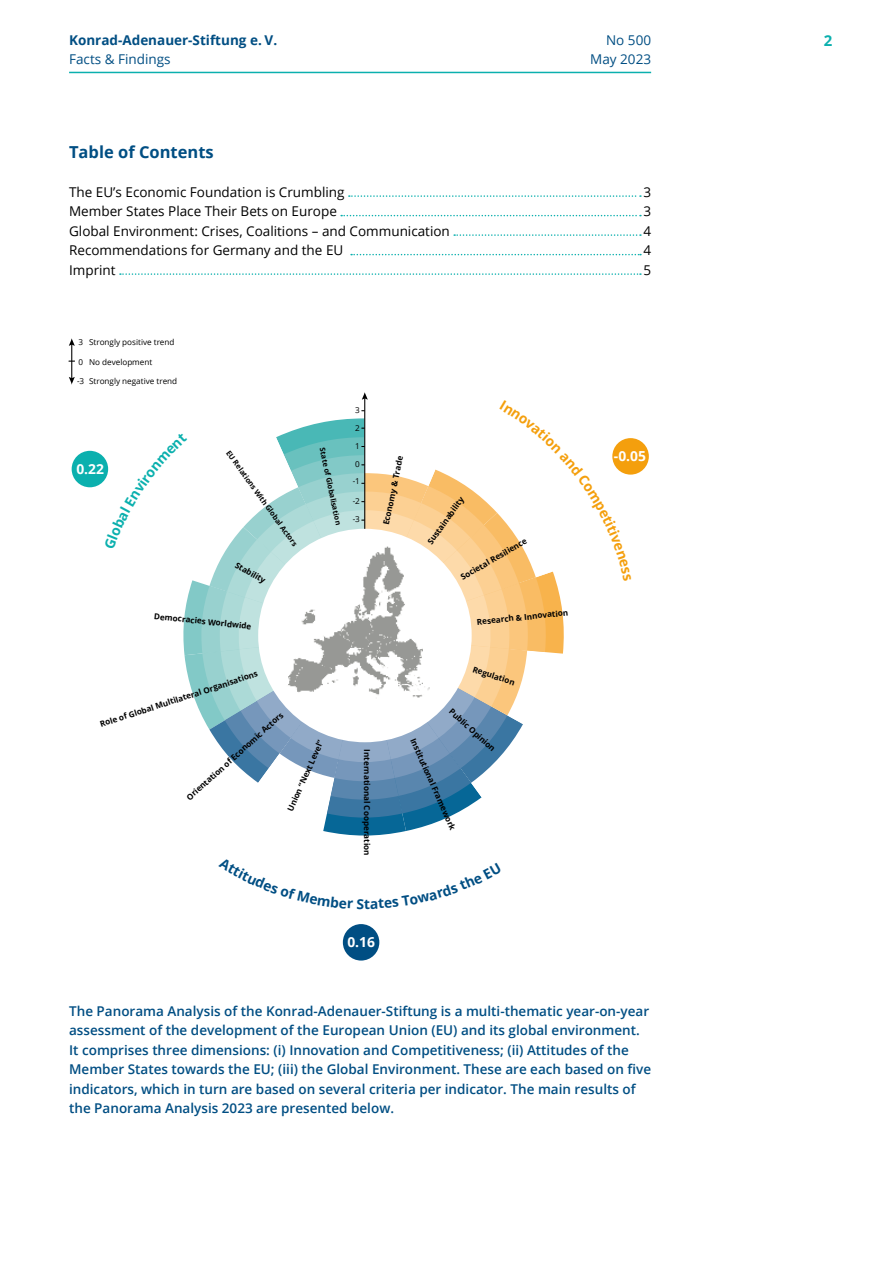
<style>
.page{position:relative;width:893px;height:1263px;background:#fff}
.page>*{position:absolute;margin:0;border:0;box-sizing:border-box;transform-origin:0 0}
.t1{font:700 16.5px "Open Sans";color:#004e83}
.t2{font:700 15px "Open Sans";color:#0bb0ae}
.t3{font:700 13.8px "Open Sans";color:#fff}
.t4{font:600 13.5px/19.5px "Open Sans";color:#004e83}
.t5{font:13.5px "Open Sans";color:#000}
.t6{font:700 13.5px "Open Sans";color:#004e83}
.t7{font:13.5px/19.5px "Open Sans";color:#004e83;text-align:right}
.t8{font:700 8.1px "Open Sans";color:#000}
.t9{font:8.1px "Open Sans";color:#000}
.t10{font:700 7.35px "Open Sans";color:#000}
</style>
<div class="page">
<hr style="left:69px;top:72px;width:582px;height:1px;background:#0bb0ae">
<svg style="left:349px;top:195px;width:292px;height:2px"></svg>
<svg style="left:341px;top:215px;width:300px;height:1px"></svg>
<svg style="left:454px;top:234px;width:187px;height:2px"></svg>
<svg style="left:351px;top:254px;width:290px;height:1px"></svg>
<svg style="left:120px;top:273px;width:521px;height:2px"></svg>
<div style="left:612px;top:438px;width:37px;height:37px;background:#f49f0d;border-radius:50%"></div>
<div style="left:72px;top:451px;width:36px;height:36px;background:#0bb0ae;border-radius:50%"></div>
<div style="left:343px;top:924px;width:36px;height:36px;background:#004e83;border-radius:50%"></div>
<hr style="left:71px;top:344px;width:1px;height:35px;background:#000">
<svg style="left:69px;top:339px;width:6px;height:7px"></svg>
<svg style="left:69px;top:377px;width:6px;height:7px"></svg>
<svg style="left:104px;top:393px;width:527px;height:443px"></svg>
<p class="t6" style="left:69px;top:30px;width:210px">Konrad-Adenauer-Stiftung e. V.</p>
<p class="t2" style="left:824px;top:30px;width:10px">2</p>
<p class="t7" style="left:69px;top:49px;width:103px">Facts &amp; Findings</p>
<p class="t7" style="left:590px;top:30px;width:62px">No 500<br>May 2023</p>
<p class="t1" style="left:69px;top:140px;width:146px">Table of Contents</p>
<p class="t5" style="left:69px;top:183px;width:277px">The EU’s Economic Foundation is Crumbling</p>
<p class="t5" style="left:643px;top:183px;width:9px">3</p>
<p class="t5" style="left:69px;top:202px;width:269px">Member States Place Their Bets on Europe</p>
<p class="t5" style="left:643px;top:202px;width:9px">3</p>
<p class="t5" style="left:69px;top:222px;width:382px">Global Environment: Crises, Coalitions – and Communication</p>
<p class="t5" style="left:643px;top:222px;width:9px">4</p>
<p class="t5" style="left:69px;top:241px;width:276px">Recommendations for Germany and the EU</p>
<p class="t5" style="left:643px;top:241px;width:9px">4</p>
<p class="t5" style="left:69px;top:261px;width:48px">Imprint</p>
<p class="t5" style="left:643px;top:261px;width:9px">5</p>
<p class="t9" style="left:89px;top:337px;width:87px">Strongly positive trend</p>
<p class="t9" style="left:78px;top:337px;width:6px">3</p>
<p class="t9" style="left:77px;top:375px;width:102px">-3 Strongly negative trend</p>
<p class="t9" style="left:78px;top:356px;width:75px">0 No development</p>
<p class="t3" style="left:76px;top:459px;width:29px">0.22</p>
<p class="t9" style="left:355px;top:405px;width:6px">3</p>
<p class="t9" style="left:355px;top:422px;width:6px">2</p>
<p class="t9" style="left:355px;top:440px;width:6px">1</p>
<p class="t10" style="left:232px;top:448px;width:117px;rotate:54deg">EU Relations With Global Actors</p>
<p class="t10" style="left:327px;top:447px;width:80px;rotate:78deg">State of Globalisation</p>
<p class="t8" style="left:380px;top:524px;width:72px;rotate:-78deg">Economy &amp; Trade</p>
<p class="t9" style="left:355px;top:459px;width:6px">0</p>
<p class="t9" style="left:353px;top:476px;width:9px">-1</p>
<p class="t9" style="left:353px;top:495px;width:9px">-2</p>
<p class="t9" style="left:353px;top:514px;width:9px">-3</p>
<p class="t8" style="left:239px;top:559px;width:35px;rotate:30deg">Stability</p>
<p class="t8" style="left:155px;top:610px;width:99px;rotate:6deg">Democracies Worldwide</p>
<p class="t8" style="left:425px;top:540px;width:57px;rotate:-54deg">Sustainability</p>
<p class="t8" style="left:459px;top:572px;width:76px;rotate:-30deg">Societal Resilience</p>
<p class="t8" style="left:476px;top:616px;width:93px;rotate:-6deg">Research &amp; Innovation</p>
<p class="t8" style="left:98px;top:719px;width:167px;rotate:-18deg">Role of Global Multilateral Organisations</p>
<p class="t8" style="left:184px;top:794px;width:128px;rotate:-42deg">Orientation of Economic Actors</p>
<p class="t8" style="left:285px;top:808px;width:78px;rotate:-66deg">Union “Next Level”</p>
<p class="t8" style="left:373px;top:749px;width:108px;rotate:90deg">International Cooperation</p>
<p class="t3" style="left:347px;top:932px;width:29px">0.16</p>
<p class="t8" style="left:475px;top:663px;width:45px;rotate:18deg">Regulation</p>
<p class="t8" style="left:454px;top:706px;width:61px;rotate:42deg">Public Opinion</p>
<p class="t8" style="left:418px;top:736px;width:101px;rotate:66deg">Institutional Framework</p>
<p class="t3" style="left:614px;top:447px;width:34px">-0.05</p>
<p class="t4" style="left:69px;top:1001px;width:583px">The Panorama Analysis of the Konrad-Adenauer-Stiftung is a multi-thematic year-on-year assessment of the development of the European Union (EU) and its global environment.<br>It comprises three dimensions: (i) Innovation and Competitiveness; (ii) Attitudes of the Member States towards the EU; (iii) the Global Environment. These are each based on five indicators, which in turn are based on several criteria per indicator. The main results of the Panorama Analysis 2023 are presented below.</p>
</div>
